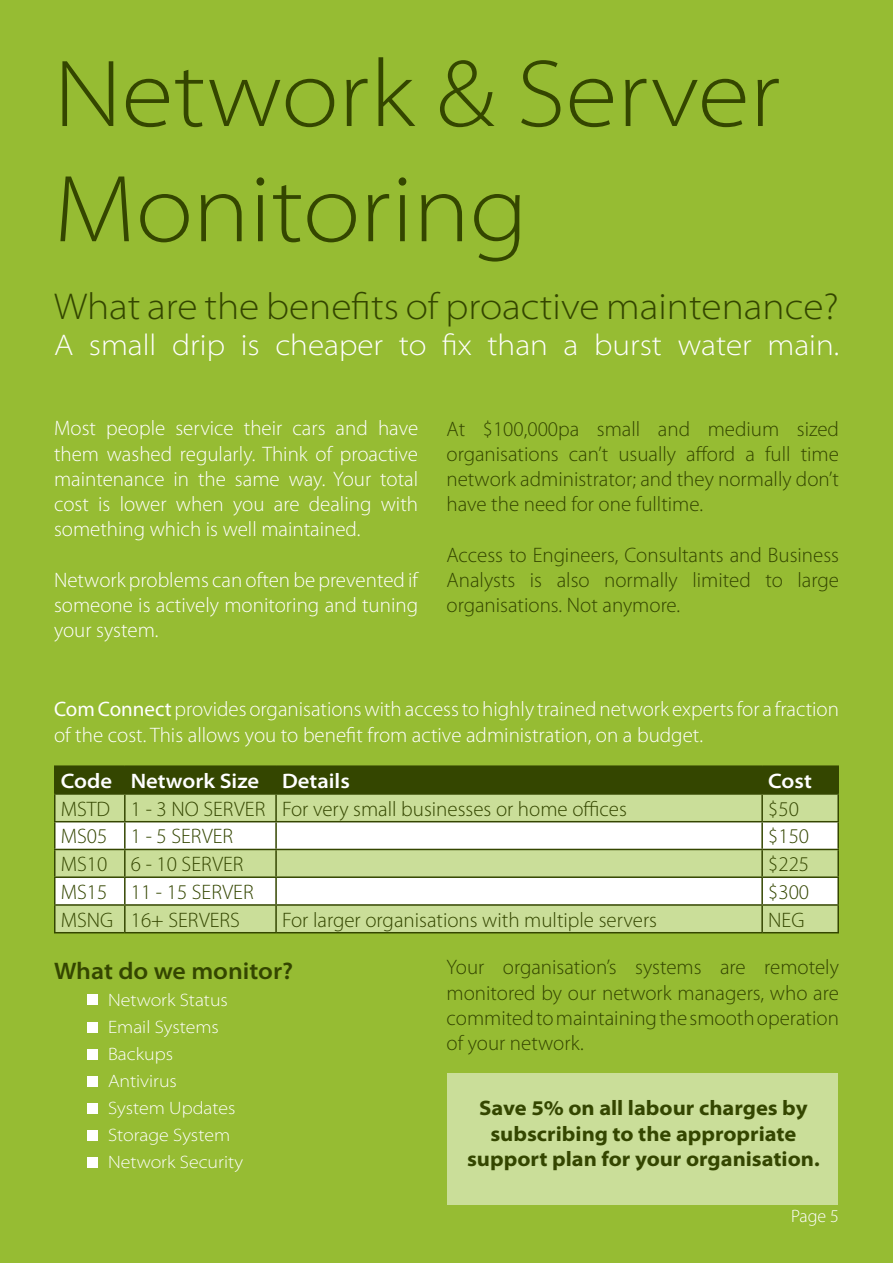
<style>
.page{position:relative;width:893px;height:1263px;background:#96bc33}
.page>*{position:absolute;margin:0;border:0;box-sizing:border-box;transform-origin:0 0}
.t1{font:300 semi-expanded 96px/115.2px "Myriad Pro";color:#344600}
.t2{font:300 semi-expanded 37.5px "Myriad Pro";color:#344600}
.t3{font:300 semi-expanded 30px "Myriad Pro";color:#fff}
.t4{font:600 semi-expanded 24px "Myriad Pro";color:#344600}
.t5{font:300 21px/25.2px "Myriad Pro";color:#344600;text-align:justify}
.t6{font:300 21px/25.2px "Myriad Pro";color:#fff;text-align:justify}
.t7{font:700 semi-expanded 21px/25.2px "Myriad Pro";color:#344600;text-align:center}
.t8{font:600 semi-expanded 21px "Myriad Pro";color:#fff}
.t9{font:300 semi-expanded 18px/27px "Myriad Pro";color:#fff}
.t10{font:300 18px "Myriad Pro";color:#fff}
.s1{font-weight:400}
</style>
<div class="page">
<div style="left:56px;top:767px;width:781px;height:26px;background:#344600"></div>
<div style="left:56px;top:795px;width:781px;height:137px;background:#cade99"></div>
<svg style="left:56px;top:822px;width:781px;height:82px;background:#ebf1da"></svg>
<hr style="left:54px;top:765px;width:71px;height:2px;background:#344600">
<hr style="left:54px;top:767px;width:2px;height:26px;background:#344600">
<hr style="left:125px;top:765px;width:151px;height:2px;background:#344600">
<hr style="left:124px;top:767px;width:2px;height:26px;background:#344600">
<hr style="left:276px;top:765px;width:486px;height:2px;background:#344600">
<hr style="left:275px;top:767px;width:2px;height:26px;background:#344600">
<hr style="left:762px;top:765px;width:77px;height:2px;background:#344600">
<hr style="left:761px;top:767px;width:2px;height:26px;background:#344600">
<hr style="left:837px;top:767px;width:2px;height:26px;background:#344600">
<hr style="left:54px;top:793px;width:71px;height:2px;background:#344600">
<hr style="left:125px;top:793px;width:151px;height:2px;background:#344600">
<hr style="left:276px;top:793px;width:486px;height:2px;background:#344600">
<hr style="left:762px;top:793px;width:77px;height:2px;background:#344600">
<hr style="left:54px;top:795px;width:2px;height:26px;background:#344600">
<hr style="left:124px;top:795px;width:2px;height:26px;background:#344600">
<hr style="left:275px;top:795px;width:2px;height:26px;background:#344600">
<hr style="left:761px;top:795px;width:2px;height:26px;background:#344600">
<hr style="left:837px;top:795px;width:2px;height:26px;background:#344600">
<hr style="left:54px;top:821px;width:71px;height:1px;background:#344600">
<hr style="left:54px;top:822px;width:2px;height:27px;background:#344600">
<hr style="left:125px;top:821px;width:151px;height:1px;background:#344600">
<hr style="left:124px;top:822px;width:2px;height:27px;background:#344600">
<hr style="left:276px;top:821px;width:486px;height:1px;background:#344600">
<hr style="left:275px;top:822px;width:2px;height:27px;background:#344600">
<hr style="left:762px;top:821px;width:77px;height:1px;background:#344600">
<hr style="left:761px;top:822px;width:2px;height:27px;background:#344600">
<hr style="left:837px;top:822px;width:2px;height:27px;background:#344600">
<hr style="left:54px;top:849px;width:71px;height:1px;background:#344600">
<hr style="left:54px;top:850px;width:2px;height:26px;background:#344600">
<hr style="left:125px;top:849px;width:151px;height:1px;background:#344600">
<hr style="left:124px;top:850px;width:2px;height:26px;background:#344600">
<hr style="left:276px;top:849px;width:486px;height:1px;background:#344600">
<hr style="left:275px;top:850px;width:2px;height:26px;background:#344600">
<hr style="left:762px;top:849px;width:77px;height:1px;background:#344600">
<hr style="left:761px;top:850px;width:2px;height:26px;background:#344600">
<hr style="left:837px;top:850px;width:2px;height:26px;background:#344600">
<hr style="left:54px;top:876px;width:71px;height:2px;background:#344600">
<hr style="left:54px;top:878px;width:2px;height:26px;background:#344600">
<hr style="left:125px;top:876px;width:151px;height:2px;background:#344600">
<hr style="left:124px;top:878px;width:2px;height:26px;background:#344600">
<hr style="left:276px;top:876px;width:486px;height:2px;background:#344600">
<hr style="left:275px;top:878px;width:2px;height:26px;background:#344600">
<hr style="left:762px;top:876px;width:77px;height:2px;background:#344600">
<hr style="left:761px;top:878px;width:2px;height:26px;background:#344600">
<hr style="left:837px;top:878px;width:2px;height:26px;background:#344600">
<hr style="left:54px;top:904px;width:71px;height:2px;background:#344600">
<hr style="left:54px;top:906px;width:2px;height:26px;background:#344600">
<hr style="left:54px;top:932px;width:71px;height:1px;background:#344600">
<hr style="left:125px;top:904px;width:151px;height:2px;background:#344600">
<hr style="left:124px;top:906px;width:2px;height:26px;background:#344600">
<hr style="left:125px;top:932px;width:151px;height:1px;background:#344600">
<hr style="left:276px;top:904px;width:486px;height:2px;background:#344600">
<hr style="left:275px;top:906px;width:2px;height:26px;background:#344600">
<hr style="left:276px;top:932px;width:486px;height:1px;background:#344600">
<hr style="left:762px;top:904px;width:77px;height:2px;background:#344600">
<hr style="left:761px;top:906px;width:2px;height:26px;background:#344600">
<hr style="left:837px;top:906px;width:2px;height:26px;background:#344600">
<hr style="left:762px;top:932px;width:77px;height:1px;background:#344600">
<div style="left:88px;top:995px;width:10px;height:10px;background:#fff"></div>
<div style="left:88px;top:1022px;width:10px;height:11px;background:#fff"></div>
<div style="left:88px;top:1049px;width:10px;height:10px;background:#fff"></div>
<div style="left:88px;top:1077px;width:10px;height:10px;background:#fff"></div>
<div style="left:88px;top:1103px;width:10px;height:10px;background:#fff"></div>
<div style="left:88px;top:1130px;width:10px;height:10px;background:#fff"></div>
<div style="left:88px;top:1157px;width:10px;height:10px;background:#fff"></div>
<div style="left:447px;top:1073px;width:391px;height:132px;background:#cade99"></div>
<h1 class="t1" style="left:54px;top:38px;width:728px">Network &amp; Server<br>Monitoring</h1>
<h2 class="t2" style="left:54px;top:285px;width:786px">What are the benefits of proactive maintenance?</h2>
<h3 class="t3" style="left:54px;top:328px;width:786px">A small drip is cheaper to fix than a burst water main.</h3>
<p class="t6" style="left:54px;top:416px;width:366px">Most people service their cars and have them washed regularly. Think of proactive maintenance in the same way. Your total cost is lower when you are dealing with something which is well maintained.</p>
<p class="t6" style="left:54px;top:567px;width:366px">Network problems can often be prevented if someone is actively monitoring and tuning your system.</p>
<p class="t5" style="left:446px;top:417px;width:394px">At $100,000pa small and medium sized organisations can’t usually afford a full time network administrator; and they normally don’t have the need for one fulltime.</p>
<p class="t5" style="left:446px;top:543px;width:394px">Access to Engineers, Consultants and Business Analysts is also normally limited to large organisations. Not anymore.</p>
<p class="t6" style="left:54px;top:697px;width:786px"><span class="s1">Com Connect</span> provides organisations with access to highly trained network experts for a fraction of the cost. This allows you to benefit from active administration, on a budget.</p>
<p class="t8" style="left:61px;top:769px;width:291px">Code Network Size Details</p>
<p class="t8" style="left:768px;top:769px;width:45px">Cost</p>
<p class="t5" style="left:61px;top:796px;width:568px">MSTD 1 - 3 NO SERVER For very small businesses or home offices</p>
<p class="t5" style="left:768px;top:796px;width:32px">$50</p>
<p class="t5" style="left:61px;top:824px;width:174px">MS05 1 - 5 SERVER</p>
<p class="t5" style="left:768px;top:824px;width:42px">$150</p>
<p class="t5" style="left:61px;top:852px;width:184px">MS10 6 - 10 SERVER</p>
<p class="t5" style="left:768px;top:852px;width:42px">$225</p>
<p class="t5" style="left:61px;top:880px;width:194px">MS15 11 - 15 SERVER</p>
<p class="t5" style="left:768px;top:880px;width:42px">$300</p>
<p class="t5" style="left:61px;top:907px;width:181px">MSNG 16+ SERVERS</p>
<p class="t5" style="left:282px;top:907px;width:377px">For larger organisations with multiple servers</p>
<p class="t5" style="left:768px;top:907px;width:38px">NEG</p>
<p class="t4" style="left:54px;top:957px;width:241px">What do we monitor?</p>
<p class="t9" style="left:108px;top:986px;width:137px">Network Status<br>Email Systems<br>Backups<br>Antivirus<br>System Updates<br>Storage System<br>Network Security</p>
<p class="t5" style="left:446px;top:955px;width:394px">Your organisation’s systems are remotely monitored by our network managers, who are commited to maintaining the smooth operation of your network.</p>
<p class="t7" style="left:467px;top:1096px;width:354px">Save 5% on all labour charges by subscribing to the appropriate support plan for your organisation.</p>
<p class="t10" style="left:791px;top:1206px;width:49px">Page 5</p>
</div>
